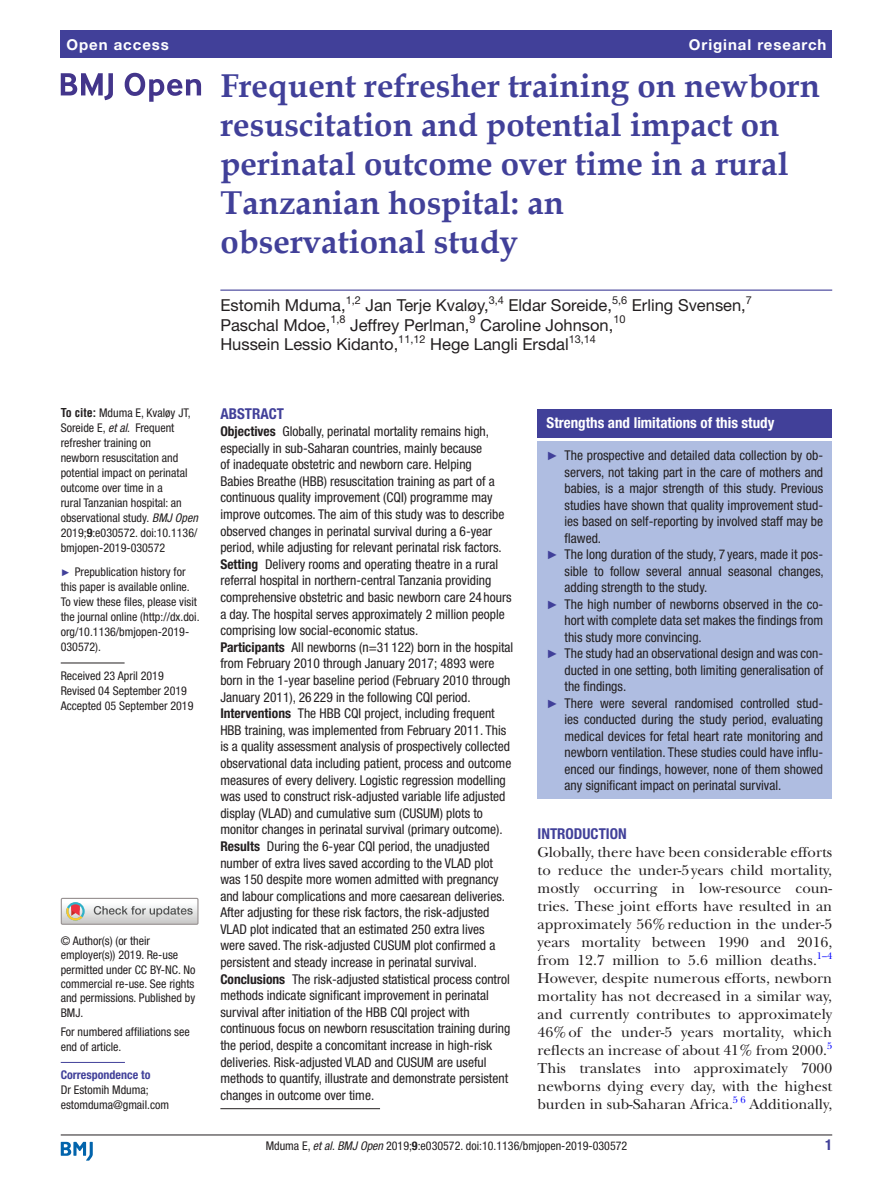
<style>
.page{position:relative;width:893px;height:1191px;background:#fff}
.page>*{position:absolute;margin:0;border:0;box-sizing:border-box;transform-origin:0 0}
.t1{font:700 33px/39px "Book Antiqua";color:#414099}
.t2{font:16.5px "Helvetica Neue LT Std";color:#231f20}
.t3{font:15px/18px "New Baskerville";color:#231f20;text-align:justify}
.t4{font:700 condensed 15px "Helvetica Neue LT Std";color:#fff}
.t5{font:700 15px "Helvetica Neue LT Std";letter-spacing:.065em;color:#fff}
.t6{font:700 condensed 15px "Helvetica Neue LT Std";color:#414099}
.t7{font:condensed 13.5px/16.6px "Helvetica Neue LT Std";color:#231f20}
.t8{font:condensed 12px/15px "Helvetica Neue LT Std";color:#231f20}
.t9{font:700 condensed 12px "Helvetica Neue LT Std";color:#414099}
.t10{font:10.95px "Helvetica Neue LT Std";color:#231f20}
.t11{font:9.9px "New Baskerville";color:#00f}
.s1{font-family:"Helvetica LT Std";font-weight:700}
.s2{font-style:italic}
.s3{font-weight:700}
.s4{font-family:"Arial";font-stretch:normal;font-size:9.75px;color:#414099}
.s5{font-family:"Arial";font-stretch:normal;font-size:12px;color:#414099}
</style>
<div class="page">
<hr style="left:61px;top:1134px;width:771px;height:1px;background:#231f20">
<svg style="left:61px;top:1141px;width:32px;height:19px"></svg>
<div style="left:61px;top:31px;width:771px;height:27px;background:#414099"></div>
<hr style="left:220px;top:289px;width:612px;height:2px;background:#414099">
<hr style="left:61px;top:662px;width:64px;height:1px;background:#231f20">
<hr style="left:61px;top:1062px;width:64px;height:1px;background:#414099">
<svg style="left:61px;top:73px;width:52px;height:27px"></svg>
<svg style="left:125px;top:73px;width:76px;height:29px"></svg>
<div style="left:61px;top:897px;width:138px;height:27px;border:1px solid #969090"></div>
<svg style="left:61px;top:898px;width:137px;height:26px"></svg>
<hr style="left:220px;top:1108px;width:160px;height:1px;background:#231f20">
<div style="left:538px;top:409px;width:294px;height:28px;background:#414099"></div>
<div style="left:538px;top:441px;width:294px;height:358px;background:#afbde1"></div>
<p class="t5" style="left:66px;top:35px;width:104px">Open access</p>
<p class="t5" style="left:689px;top:35px;width:139px">Original research</p>
<h1 class="t1" style="left:220px;top:66px;width:601px">Frequent refresher training on newborn resuscitation and potential impact on perinatal outcome over time in a rural<br>Tanzanian hospital: an<br>observational study</h1>
<p class="t2" style="left:220px;top:296px;width:127px">Estomih Mduma,</p>
<p class="t10" style="left:346px;top:293px;width:17px">1,2</p>
<p class="t2" style="left:366px;top:296px;width:125px">Jan Terje Kvaløy,</p>
<p class="t10" style="left:489px;top:293px;width:17px">3,4</p>
<p class="t2" style="left:508px;top:296px;width:105px">Eldar Soreide,</p>
<p class="t10" style="left:612px;top:293px;width:17px">5,6</p>
<p class="t2" style="left:632px;top:296px;width:115px">Erling Svensen,</p>
<p class="t10" style="left:746px;top:293px;width:8px">7</p>
<p class="t2" style="left:220px;top:315px;width:112px">Paschal Mdoe,</p>
<p class="t10" style="left:330px;top:313px;width:17px">1,8</p>
<p class="t2" style="left:350px;top:315px;width:121px">Jeffrey Perlman,</p>
<p class="t10" style="left:469px;top:313px;width:8px">9</p>
<p class="t2" style="left:480px;top:315px;width:135px">Caroline Johnson,</p>
<p class="t10" style="left:613px;top:313px;width:14px">10</p>
<p class="t2" style="left:220px;top:335px;width:179px">Hussein Lessio Kidanto,</p>
<p class="t10" style="left:398px;top:332px;width:29px">11,12</p>
<p class="t2" style="left:430px;top:335px;width:140px">Hege Langli Ersdal</p>
<p class="t10" style="left:569px;top:332px;width:29px">13,14</p>
<p class="t8" style="left:61px;top:405px;width:139px"><span class="s1">To cite:</span> Mduma E, Kvaløy JT,<br>Soreide E, <span class="s2">et al</span>. Frequent refresher training on<br>newborn resuscitation and potential impact on perinatal outcome over time in a<br>rural Tanzanian hospital: an observational study. <span class="s2">BMJ Open<br></span>2019;<span class="s3">9</span>:e030572. doi:10.1136/ bmjopen-2019-030572</p>
<p class="t8" style="left:61px;top:564px;width:140px"><span class="s4">►</span> Prepublication history for this paper is available online.<br>To view these files, please visit the journal online (http://dx.doi. org/10.1136/bmjopen-2019-<br>030572).</p>
<p class="t8" style="left:61px;top:668px;width:134px">Received 23 April 2019<br>Revised 04 September 2019<br>Accepted 05 September 2019</p>
<p class="t8" style="left:61px;top:933px;width:136px;line-height:14.4px">© Author(s) (or their employer(s)) 2019. Re-use permitted under CC BY-NC. No commercial re-use. See rights and permissions. Published by<br>BMJ.</p>
<p class="t8" style="left:61px;top:1024px;width:130px">For numbered affiliations see end of article.</p>
<p class="t9" style="left:61px;top:1067px;width:91px">Correspondence to</p>
<p class="t8" style="left:61px;top:1082px;width:110px">Dr Estomih Mduma; estomduma@gmail.com</p>
<p class="t6" style="left:220px;top:405px;width:65px">Abstract</p>
<p class="t7" style="left:220px;top:423px;width:294px"><span class="s3">Objectives</span> Globally, perinatal mortality remains high, especially in sub-Saharan countries, mainly because<br>of inadequate obstetric and newborn care. Helping<br>Babies Breathe (HBB) resuscitation training as part of a continuous quality improvement (CQI) programme may improve outcomes. The aim of this study was to describe observed changes in perinatal survival during a 6-year period, while adjusting for relevant perinatal risk factors.<br><span class="s3">Setting</span> Delivery rooms and operating theatre in a rural referral hospital in northern-central Tanzania providing comprehensive obstetric and basic newborn care 24 hours a day. The hospital serves approximately 2 million people comprising low social-economic status.<br><span class="s3">Participants</span> All newborns (n=31 122) born in the hospital from February 2010 through January 2017; 4893 were born in the 1-year baseline period (February 2010 through January 2011), 26 229 in the following CQI period.<br><span class="s3">Interventions</span> The HBB CQI project, including frequent HBB training, was implemented from February 2011. This is a quality assessment analysis of prospectively collected observational data including patient, process and outcome measures of every delivery. Logistic regression modelling was used to construct risk-adjusted variable life adjusted display (VLAD) and cumulative sum (CUSUM) plots to monitor changes in perinatal survival (primary outcome).<br><span class="s3">Results</span> During the 6-year CQI period, the unadjusted number of extra lives saved according to the VLAD plot was 150 despite more women admitted with pregnancy and labour complications and more caesarean deliveries.<br>After adjusting for these risk factors, the risk-adjusted VLAD plot indicated that an estimated 250 extra lives<br>were saved. The risk-adjusted CUSUM plot confirmed a persistent and steady increase in perinatal survival.<br><span class="s3">Conclusions</span> The risk-adjusted statistical process control methods indicate significant improvement in perinatal survival after initiation of the HBB CQI project with continuous focus on newborn resuscitation training during the period, despite a concomitant increase in high-risk deliveries. Risk-adjusted VLAD and CUSUM are useful methods to quantify, illustrate and demonstrate persistent changes in outcome over time.</p>
<p class="t4" style="left:547px;top:414px;width:229px">Strengths and limitations of this study</p>
<p class="t7" style="left:547px;top:447px;width:278px"><span class="s5">►</span> The prospective and detailed data collection by ob-</p>
<p class="t7" style="left:565px;top:463px;width:260px">servers, not taking part in the care of mothers and</p>
<p class="t7" style="left:565px;top:480px;width:260px">babies, is a major strength of this study. Previous</p>
<p class="t7" style="left:565px;top:496px;width:260px">studies have shown that quality improvement stud-</p>
<p class="t7" style="left:565px;top:513px;width:260px">ies based on self-reporting by involved staff may be</p>
<p class="t7" style="left:565px;top:529px;width:38px">flawed.</p>
<p class="t7" style="left:547px;top:546px;width:278px"><span class="s5">►</span> The long duration of the study, 7 years, made it pos-</p>
<p class="t7" style="left:565px;top:562px;width:261px">sible to follow several annual seasonal changes,</p>
<p class="t7" style="left:565px;top:579px;width:144px">adding strength to the study.</p>
<p class="t7" style="left:547px;top:595px;width:278px"><span class="s5">►</span> The high number of newborns observed in the co-</p>
<p class="t7" style="left:565px;top:612px;width:260px">hort with complete data set makes the findings from</p>
<p class="t7" style="left:565px;top:628px;width:139px">this study more convincing.</p>
<p class="t7" style="left:547px;top:645px;width:278px"><span class="s5">►</span> The study had an observational design and was con-</p>
<p class="t7" style="left:565px;top:661px;width:260px">ducted in one setting, both limiting generalisation of</p>
<p class="t7" style="left:565px;top:678px;width:63px">the findings.</p>
<p class="t7" style="left:547px;top:694px;width:278px"><span class="s5">►</span> There were several randomised controlled stud-</p>
<p class="t7" style="left:565px;top:711px;width:260px">ies conducted during the study period, evaluating</p>
<p class="t7" style="left:565px;top:727px;width:260px">medical devices for fetal heart rate monitoring and</p>
<p class="t7" style="left:565px;top:744px;width:260px">newborn ventilation. These studies could have influ-</p>
<p class="t7" style="left:565px;top:760px;width:260px">enced our findings, however, none of them showed</p>
<p class="t7" style="left:565px;top:777px;width:218px">any significant impact on perinatal survival.</p>
<p class="t6" style="left:538px;top:825px;width:91px">Introduction</p>
<p class="t3" style="left:538px;top:843px;width:296px">Globally, there have been considerable efforts to reduce the under-5years child mortality, mostly occurring in low-resource coun&shy;tries. These joint efforts have resulted in an approximately 56%reduction in the under-5 years mortality between 1990 and 2016, from 12.7 million to 5.6 million deaths.</p>
<p class="t11" style="left:817px;top:949px;width:17px">1–4</p>
<p class="t3" style="left:538px;top:969px;width:296px">However, despite numerous efforts, newborn mortality has not decreased in a similar way, and currently contributes to approximately 46%of the under-5 years mortality, which reflects an increase of about 41% from 2000.<sup>5<br></sup>This translates into approximately 7000 newborns dying every day, with the highest burden in sub-Saharan Africa.</p>
<p class="t11" style="left:733px;top:1093px;width:14px">5 6</p>
<p class="t3" style="left:750px;top:1095px;width:84px">Additionally,</p>
<p class="t8" style="left:266px;top:1137px;width:363px">Mduma E, <span class="s2">et al</span>. <span class="s2">BMJ Open</span> 2019;<span class="s3">9</span>:e030572. doi:10.1136/bmjopen-2019-030572</p>
<p class="t6" style="left:825px;top:1135px;width:9px">1</p>
</div>
